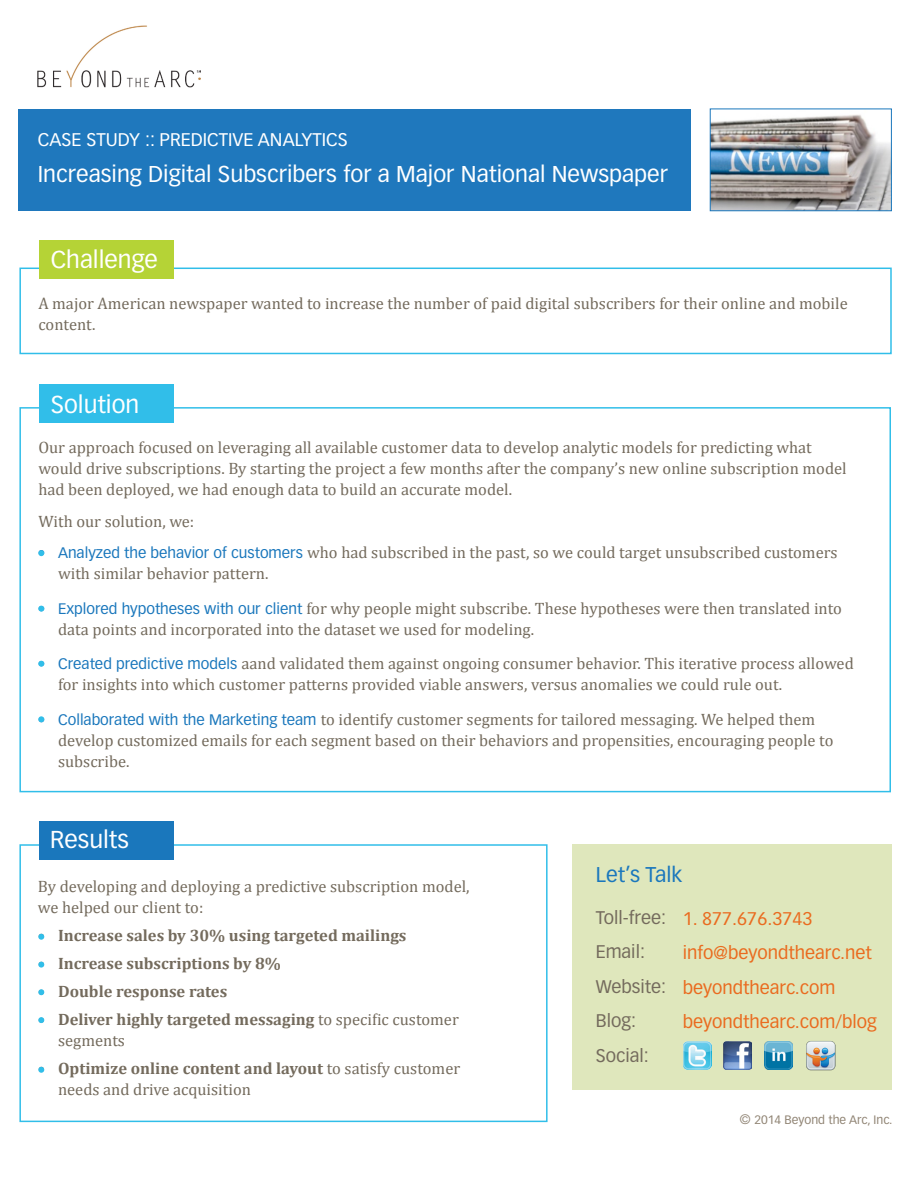
<style>
.page{position:relative;width:918px;height:1188px;background:#fff}
.page>*{position:absolute;margin:0;border:0;box-sizing:border-box;transform-origin:0 0}
.t1{font:24px "Vectora LH";color:#fff}
.t2{font:22.5px "Vectora LT Std";color:#fff}
.t3{font:21px "Vectora LH";color:#1a77bc}
.t4{font:18px "Vectora LT Std";color:#ea6b1f}
.t5{font:18px "Vectora LT Std";color:#746b5d}
.t6{font:18px "Vectora LH";color:#fff}
.t7{font:16.5px/21px "Cambria";color:#746b5d}
.t8{font:700 16.5px/21px "Cambria";color:#746b5d}
.t9{font:12px "Vectora LT Std";color:#908474}
.s1{font-family:"Vectora LH";font-size:15px;color:#1a77bc}
.s2{font-weight:400}
.s3{font-weight:700}
.s4{font-size:13.5px}
</style>
<div class="page">
<div style="left:19px;top:407px;width:872px;height:385px;border:2px solid #31bee9"></div>
<div style="left:19px;top:268px;width:873px;height:86px;border:2px solid #31bee9"></div>
<div style="left:18px;top:109px;width:673px;height:101px;background:#1f78bd"></div>
<img style="left:38px;top:25px;width:162px;height:63px">
<div style="left:572px;top:845px;width:320px;height:245px;background:#dfe7bc"></div>
<img style="left:683px;top:1042px;width:28px;height:28px">
<img style="left:724px;top:1042px;width:27px;height:28px">
<img style="left:764px;top:1042px;width:29px;height:28px">
<img style="left:806px;top:1041px;width:30px;height:30px">
<div style="left:19px;top:844px;width:529px;height:278px;border:2px solid #31bee9"></div>
<div style="left:39px;top:240px;width:135px;height:39px;background:#b5d336"></div>
<div style="left:39px;top:384px;width:135px;height:39px;background:#31bee9"></div>
<div style="left:39px;top:821px;width:135px;height:39px;background:#1a77bc"></div>
<svg style="left:38px;top:550px;width:6px;height:6px"></svg>
<svg style="left:38px;top:606px;width:6px;height:6px"></svg>
<svg style="left:38px;top:661px;width:6px;height:6px"></svg>
<svg style="left:38px;top:716px;width:6px;height:6px"></svg>
<img style="left:712px;top:114px;width:178px;height:95px">
<div style="left:710px;top:109px;width:182px;height:102px;border:1px solid #1a77bc"></div>
<svg style="left:38px;top:934px;width:6px;height:6px"></svg>
<svg style="left:38px;top:962px;width:6px;height:6px"></svg>
<svg style="left:38px;top:989px;width:6px;height:6px"></svg>
<svg style="left:38px;top:1017px;width:6px;height:6px"></svg>
<svg style="left:38px;top:1067px;width:6px;height:6px"></svg>
<p class="t6" style="left:38px;top:129px;width:312px">CASE STUDY :: PREDICTIVE ANALYTICS</p>
<p class="t2" style="left:38px;top:161px;width:632px">Increasing Digital Subscribers for a Major National Newspaper</p>
<p class="t1" style="left:51px;top:245px;width:109px">Challenge</p>
<p class="t7" style="left:38px;top:292px;width:811px">A major American newspaper wanted to increase the number of paid digital subscribers for their online and mobile content.</p>
<p class="t1" style="left:51px;top:390px;width:90px">Solution</p>
<p class="t7" style="left:38px;top:437px;width:810px">Our approach focused on leveraging all available customer data to develop analytic models for predicting what would drive subscriptions. By starting the project a few months after the company’s new online subscription model had been deployed, we had enough data to build an accurate model.</p>
<p class="t7" style="left:38px;top:511px;width:158px">With our solution, we:</p>
<p class="t7" style="left:58px;top:542px;width:781px;text-indent:-20px"><span class="s1">• Analyzed the behavior of customers</span> who had subscribed in the past, so we could target unsubscribed customers with similar behavior pattern.</p>
<p class="t7" style="left:58px;top:598px;width:785px;text-indent:-20px"><span class="s1">• Explored hypotheses with our client</span> for why people might subscribe. These hypotheses were then translated into data points and incorporated into the dataset we used for modeling.</p>
<p class="t7" style="left:58px;top:653px;width:797px;text-indent:-20px"><span class="s1">• Created predictive models</span> aand validated them against ongoing consumer behavior. This iterative process allowed for insights into which customer patterns provided viable answers, versus anomalies we could rule out.</p>
<p class="t7" style="left:58px;top:709px;width:777px;text-indent:-20px"><span class="s1">• Collaborated with the Marketing team</span> to identify customer segments for tailored messaging. We helped them develop customized emails for each segment based on their behaviors and propensities, encouraging people to subscribe.</p>
<p class="t1" style="left:50px;top:825px;width:80px">Results</p>
<p class="t7" style="left:38px;top:876px;width:433px">By developing and deploying a predictive subscription model, we helped our client to:</p>
<p class="t8" style="left:38px;top:925px;width:370px">• Increase sales by 30% using targeted mailings</p>
<p class="t8" style="left:38px;top:953px;width:245px">• Increase subscriptions by 8%</p>
<p class="t8" style="left:38px;top:981px;width:191px">• Double response rates</p>
<p class="t8" style="left:58px;top:1009px;width:402px;text-indent:-20px">• Deliver highly targeted messaging <span class="s2">to specific customer segments</span></p>
<p class="t7" style="left:58px;top:1058px;width:404px;text-indent:-20px"><span class="s3">• Optimize online content and layout</span> to satisfy customer needs and drive acquisition</p>
<p class="t3" style="left:596px;top:863px;width:88px">Let’s Talk</p>
<p class="t5" style="left:596px;top:907px;width:72px">Toll-free:</p>
<p class="t5" style="left:596px;top:941px;width:51px">Email:</p>
<p class="t5" style="left:596px;top:976px;width:72px">Website:</p>
<p class="t5" style="left:596px;top:1010px;width:42px">Blog:</p>
<p class="t5" style="left:596px;top:1045px;width:55px">Social:</p>
<p class="t4" style="left:683px;top:908px;width:131px">1. 877.676.3743</p>
<p class="t4" style="left:683px;top:942px;width:190px">info@beyondthearc.net</p>
<p class="t4" style="left:683px;top:977px;width:154px">beyondthearc.com</p>
<p class="t4" style="left:683px;top:1011px;width:196px">beyondthearc.com/blog</p>
<p class="t9" style="left:740px;top:1113px;width:154px"><span class="s4">©</span> 2014 Beyond the Arc, Inc.</p>
</div>
